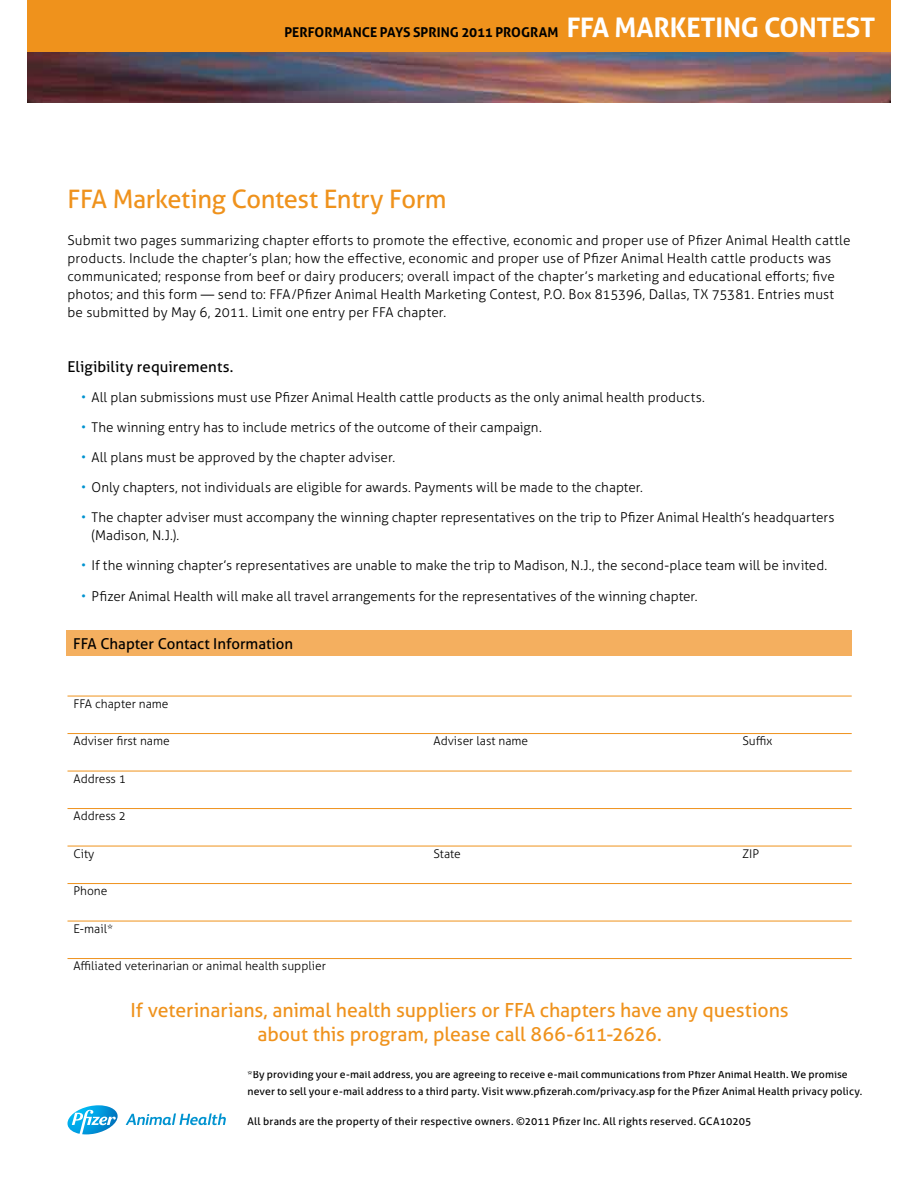
<style>
.page{position:relative;width:918px;height:1188px;background:#fff}
.page>*{position:absolute;margin:0;border:0;box-sizing:border-box;transform-origin:0 0}
.t1{font:700 27px "Aller";letter-spacing:-.005em;color:#fff}
.t2{font:25.5px "Aller";letter-spacing:-.015em;color:#ef921c}
.t3{font:19.5px/24px "Aller";letter-spacing:-.005em;color:#ef921c;text-align:center}
.t4{font:15px "Aller";color:#000}
.t5{font:300 13.5px/18px "Aller";letter-spacing:.005em;color:#000}
.t6{font:700 13.5px "Aller";color:#000}
.t7{font:300 12px "Aller";color:#000}
.t8{font:10.5px/16.5px "Aller";letter-spacing:.01em;color:#000}
.s1{font-size:27px;color:#fff}
.s2{color:#0093d0}
</style>
<div class="page">
<svg style="left:68px;top:1105px;width:50px;height:29px"></svg>
<svg style="left:126px;top:1113px;width:100px;height:12px"></svg>
<img style="left:27px;top:51px;width:864px;height:52px">
<div style="left:27px;top:0;width:864px;height:51px;background:#ef921c"></div>
<div style="left:66px;top:630px;width:786px;height:26px;background:#f4af5f"></div>
<hr style="left:68px;top:696px;width:784px;height:1px;background:#ef921c">
<hr style="left:68px;top:733px;width:784px;height:1px;background:#ef921c">
<hr style="left:68px;top:771px;width:784px;height:1px;background:#ef921c">
<hr style="left:68px;top:808px;width:784px;height:1px;background:#ef921c">
<hr style="left:68px;top:846px;width:784px;height:1px;background:#ef921c">
<hr style="left:68px;top:883px;width:784px;height:1px;background:#ef921c">
<hr style="left:68px;top:921px;width:784px;height:1px;background:#ef921c">
<hr style="left:68px;top:958px;width:784px;height:1px;background:#ef921c">
<p class="t6" style="left:285px;top:24px;width:297px">PERFORMANCE PAYS SPRING 2011 PROGRAM <span class="s1">FFA</span></p>
<h1 class="t1" style="left:615px;top:11px;width:167px">MARKETING CONTEST</h1>
<h2 class="t2" style="left:68px;top:183px;width:381px">FFA Marketing Contest Entry Form</h2>
<p class="t5" style="left:68px;top:231px;width:785px">Submit two pages summarizing chapter efforts to promote the effective, economic and proper use of Pfizer Animal Health cattle products. Include the chapter’s plan; how the effective, economic and proper use of Pfizer Animal Health cattle products was communicated; response from beef or dairy producers; overall impact of the chapter’s marketing and educational efforts; five photos; and this form — send to: FFA/Pfizer Animal Health Marketing Contest, P.O. Box 815396, Dallas, TX 75381. Entries must be submitted by May 6, 2011. Limit one entry per FFA chapter.</p>
<p class="t4" style="left:68px;top:357px;width:168px">Eligibility requirements.</p>
<p class="t5" style="left:81px;top:388px;width:625px"><span class="s2">•</span> All plan submissions must use Pfizer Animal Health cattle products as the only animal health products.</p>
<p class="t5" style="left:81px;top:418px;width:462px"><span class="s2">•</span> The winning entry has to include metrics of the outcome of their campaign.</p>
<p class="t5" style="left:81px;top:448px;width:316px"><span class="s2">•</span> All plans must be approved by the chapter adviser.</p>
<p class="t5" style="left:81px;top:478px;width:563px"><span class="s2">•</span> Only chapters, not individuals are eligible for awards. Payments will be made to the chapter.</p>
<p class="t5" style="left:92px;top:509px;width:744px;text-indent:-11px"><span class="s2">•</span> The chapter adviser must accompany the winning chapter representatives on the trip to Pfizer Animal Health’s headquarters (Madison, N.J.).</p>
<p class="t5" style="left:81px;top:557px;width:748px"><span class="s2">•</span> If the winning chapter’s representatives are unable to make the trip to Madison, N.J., the second-place team will be invited.</p>
<p class="t5" style="left:81px;top:587px;width:618px"><span class="s2">•</span> Pfizer Animal Health will make all travel arrangements for the representatives of the winning chapter.</p>
<p class="t4" style="left:73px;top:634px;width:222px">FFA Chapter Contact Information</p>
<p class="t7" style="left:74px;top:696px;width:97px">FFA chapter name</p>
<p class="t7" style="left:74px;top:734px;width:98px">Adviser first name</p>
<p class="t7" style="left:434px;top:734px;width:96px">Adviser last name</p>
<p class="t7" style="left:742px;top:734px;width:31px">Suffix</p>
<p class="t7" style="left:74px;top:771px;width:54px">Address 1</p>
<p class="t7" style="left:74px;top:809px;width:54px">Address 2</p>
<p class="t7" style="left:74px;top:846px;width:22px">City</p>
<p class="t7" style="left:434px;top:846px;width:29px">State</p>
<p class="t7" style="left:742px;top:846px;width:18px">ZIP</p>
<p class="t7" style="left:74px;top:884px;width:35px">Phone</p>
<p class="t7" style="left:74px;top:921px;width:41px">E-mail*</p>
<p class="t7" style="left:74px;top:959px;width:254px">Affiliated veterinarian or animal health supplier</p>
<h3 class="t3" style="left:131px;top:998px;width:660px">If veterinarians, animal health suppliers or FFA chapters have any questions about this program, please call 866-611-2626.</h3>
<p class="t8" style="left:248px;top:1066px;width:616px">*By providing your e-mail address, you are agreeing to receive e-mail communications from Pfizer Animal Health. We promise never to sell your e-mail address to a third party. Visit www.pfizerah.com/privacy.asp for the Pfizer Animal Health privacy policy.</p>
<p class="t8" style="left:248px;top:1113px;width:505px">All brands are the property of their respective owners. ©2011 Pfizer Inc. All rights reserved. GCA10205</p>
</div>
